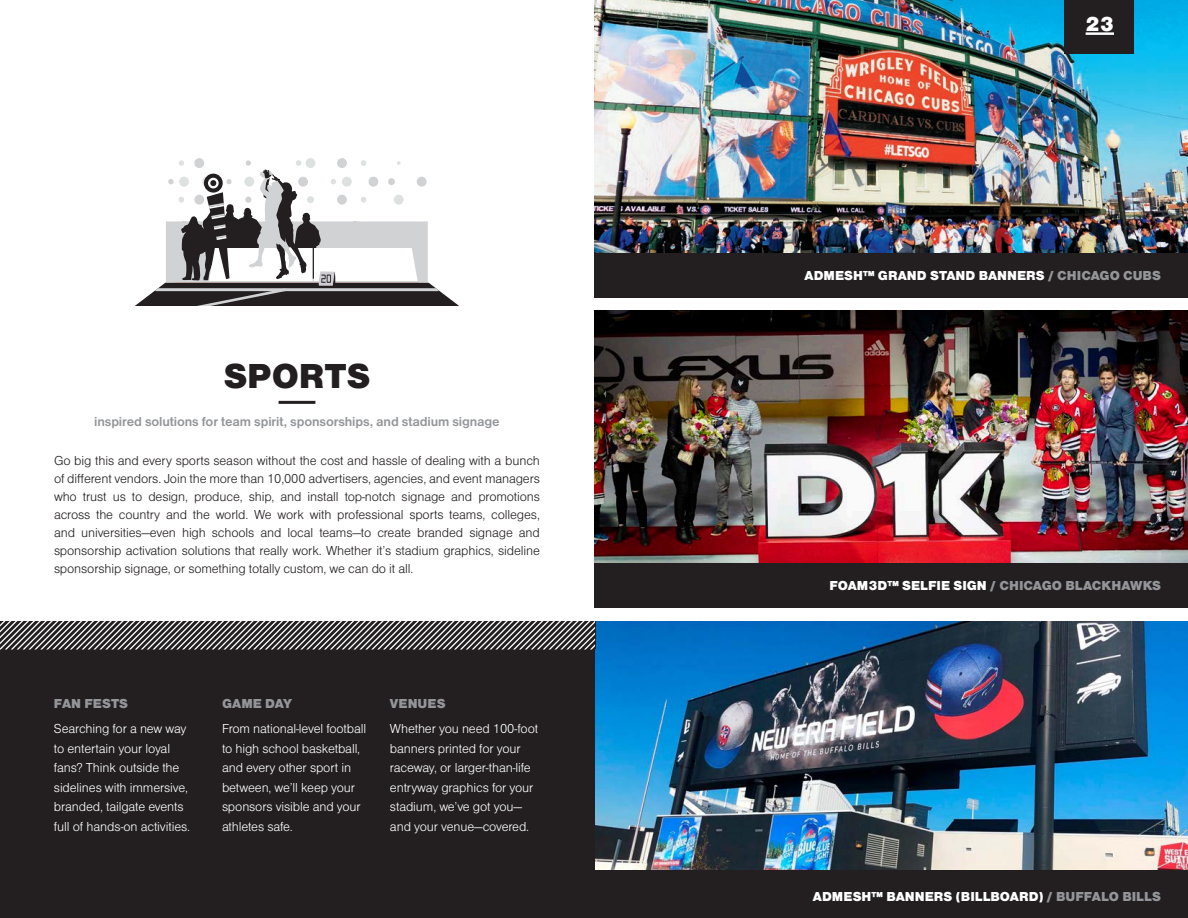
<style>
.page{position:relative;width:1188px;height:918px;background:#fff}
.page>*{position:absolute;margin:0;border:0;box-sizing:border-box;transform-origin:0 0}
.t1{font:900 36px "Nimbus San D";letter-spacing:.005em;color:#231f20}
.t2{font:900 21px "Nimbus San D";color:#fff}
.Column__Light_9pt{font:300 13.5px/18px "Nimbus San D";letter-spacing:-.01em;color:#231f20;text-align:justify}
.Column__Light_9pt-2{font:300 13.5px/19.5px "Nimbus San D";letter-spacing:-.01em;color:#fff}
.t3{font:900 13.5px "Nimbus San D";color:#fff}
.Column__Light_9pt-3{font:700 13.5px "Nimbus San D";letter-spacing:-.01em;color:#939598}
.GRAY_CATEGORY{font:900 13.5px "Nimbus San D";color:#939598}
.s1{color:#939598}
.s2{color:#fff}
</style>
<div class="page">
<img style="left:595px;top:0;width:593px;height:253px">
<img style="left:595px;top:621px;width:593px;height:250px">
<div style="left:595px;top:871px;width:593px;height:47px;background:#231f20"></div>
<div style="left:594px;top:253px;width:594px;height:44px;background:#231f20"></div>
<div style="left:0;top:635px;width:595px;height:283px;background:#231f20"></div>
<hr style="left:279px;top:401px;width:36px;height:3px;background:#231f20">
<div style="left:1064px;top:0;width:70px;height:54px;background:#231f20"></div>
<hr style="left:1086px;top:32px;width:28px;height:3px;background:#fff">
<svg style="left:0;top:621px;width:595px;height:29px"></svg>
<div style="left:306px;top:158px;width:9px;height:10px;background:#dde1e0;border-radius:50%"></div>
<svg style="left:337px;top:158px;width:10px;height:10px"></svg>
<svg style="left:135px;top:160px;width:324px;height:146px"></svg>
<div style="left:417px;top:177px;width:10px;height:10px;background:#d1d2d4;border-radius:50%"></div>
<img style="left:595px;top:311px;width:593px;height:252px">
<div style="left:594px;top:563px;width:594px;height:45px;background:#231f20"></div>
<p class="t1" style="left:224px;top:355px;width:148px">SPORTS</p>
<p class="Column__Light_9pt-3" style="left:94px;top:414px;width:407px">inspired solutions for team spirit, sponsorships, and stadium signage</p>
<p class="Column__Light_9pt" style="left:54px;top:452px;width:488px">Go big this and every sports season without the cost and hassle of dealing with a bunch of different vendors. Join the more than 10,000 advertisers, agencies, and event managers who trust us to design, produce, ship, and install top-notch signage and promotions across the country and the world. We work with professional sports teams, colleges, and universities—even high schools and local teams—to create branded signage and sponsorship activation solutions that really work. Whether it’s stadium graphics, sideline sponsorship signage, or something totally custom, we can do it all.</p>
<p class="GRAY_CATEGORY" style="left:54px;top:696px;width:76px">FAN FESTS</p>
<p class="Column__Light_9pt-2" style="left:54px;top:719px;width:134px">Searching for a new way</p>
<p class="Column__Light_9pt-2" style="left:54px;top:739px;width:118px">to entertain your loyal</p>
<p class="Column__Light_9pt-2" style="left:54px;top:758px;width:136px">fans? Think outside the sidelines with immersive, branded, tailgate events</p>
<p class="Column__Light_9pt-2" style="left:54px;top:817px;width:138px">full of hands-on activities.</p>
<p class="GRAY_CATEGORY" style="left:222px;top:696px;width:72px">GAME DAY</p>
<p class="Column__Light_9pt-2" style="left:222px;top:719px;width:146px">From national-level football to high school basketball, and every other sport in between, we’ll keep your sponsors visible and your athletes safe.</p>
<p class="GRAY_CATEGORY" style="left:390px;top:696px;width:57px">VENUES</p>
<p class="Column__Light_9pt-2" style="left:390px;top:719px;width:150px">Whether you need 100-foot banners printed for your raceway, or larger-than-life entryway graphics for your stadium, we’ve got you— and your venue—covered.</p>
<p class="t2" style="left:1086px;top:12px;width:30px">23</p>
<p class="t3" style="left:805px;top:267px;width:358px">ADMESH™ GRAND STAND BANNERS <span class="s1">/ CHICAGO CUBS</span></p>
<p class="GRAY_CATEGORY" style="left:829px;top:578px;width:333px"><span class="s2">FOAM3D™ SELFIE SIGN</span> / CHICAGO BLACKHAWKS</p>
<p class="t3" style="left:813px;top:889px;width:350px">ADMESH™ BANNERS (BILLBOARD) <span class="s1">/ BUFFALO BILLS</span></p>
</div>
